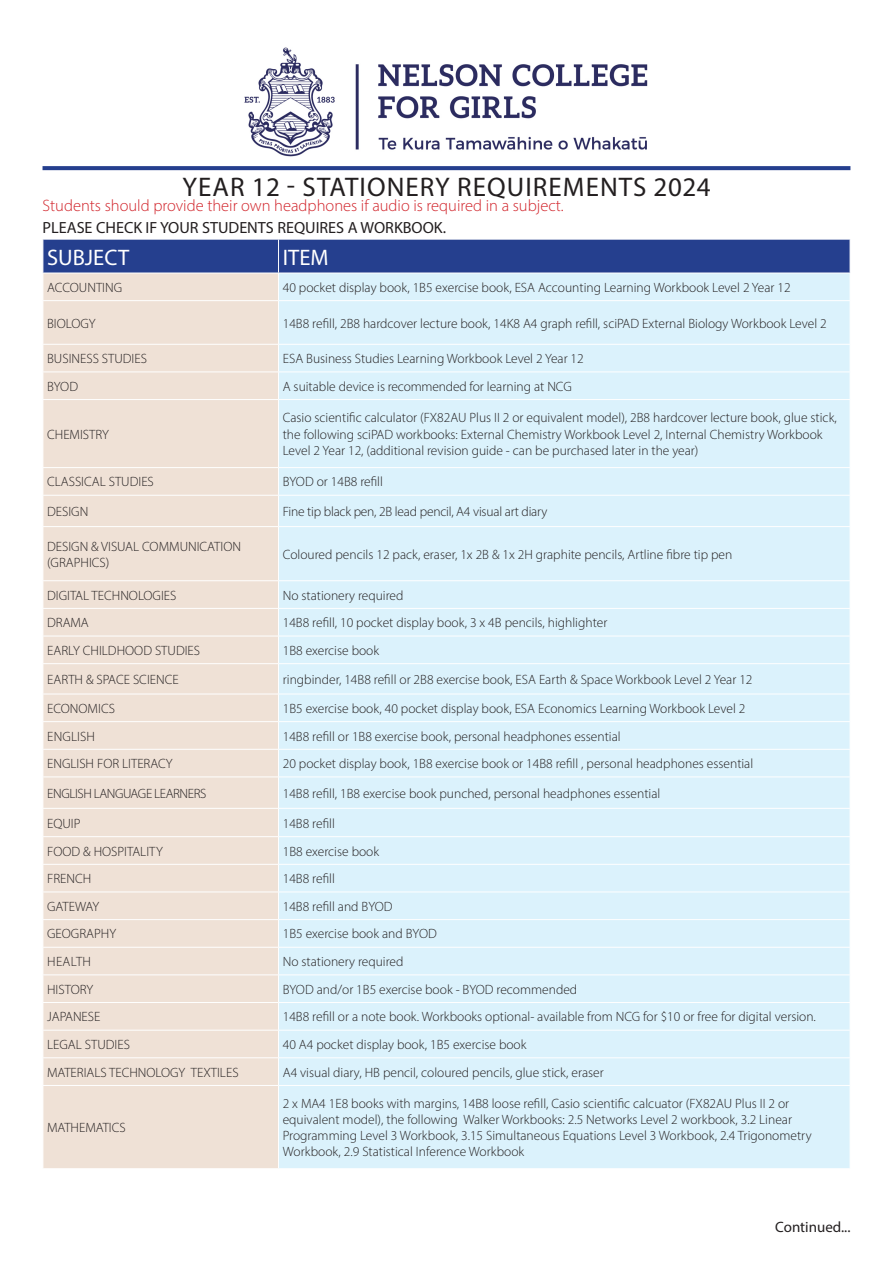
<style>
.page{position:relative;width:893px;height:1263px;background:#fff}
.page>*{position:absolute;margin:0;border:0;box-sizing:border-box;transform-origin:0 0}
.t1{font:27px "Myriad Pro";letter-spacing:.04em;color:#231f20}
.Table_text{font:22.5px "Myriad Pro";color:#fff}
.Table_text-2{font:300 16.5px "Myriad Pro";color:#d1232a}
.t2{font:16.2px "Myriad Pro";color:#231f20}
.t3{font:15px "Myriad Pro";color:#231f20}
.Table_text-3{font:300 13.5px/16.2px "Myriad Pro";color:#231f20}
.Subject{font:300 13.5px "Myriad Pro";letter-spacing:-.03em;color:#231f20}
.Table_text-4{font:300 13.5px "Myriad Pro";letter-spacing:-.03em;color:#231f20}
</style>
<div class="page">
<div style="left:44px;top:301px;width:234px;height:867px;background:#efe1d6"></div>
<div style="left:279px;top:301px;width:571px;height:867px;background:#dbf2fc"></div>
<svg style="left:43px;top:239px;width:808px;height:61px;background:#7c90bc"></svg>
<hr style="left:43px;top:344px;width:236px;height:1px;background:#fff">
<hr style="left:279px;top:344px;width:571px;height:1px;background:#fff">
<hr style="left:43px;top:371px;width:236px;height:1px;background:#fff">
<svg style="left:43px;top:345px;width:1px;height:54px"></svg>
<hr style="left:279px;top:371px;width:571px;height:1px;background:#fff">
<hr style="left:43px;top:399px;width:236px;height:1px;background:#fff">
<hr style="left:279px;top:399px;width:571px;height:1px;background:#fff">
<hr style="left:43px;top:467px;width:236px;height:1px;background:#fff">
<svg style="left:43px;top:468px;width:1px;height:27px"></svg>
<hr style="left:279px;top:467px;width:571px;height:1px;background:#fff">
<hr style="left:43px;top:495px;width:236px;height:1px;background:#fff">
<hr style="left:279px;top:495px;width:571px;height:1px;background:#fff">
<hr style="left:43px;top:526px;width:236px;height:1px;background:#fff">
<hr style="left:279px;top:526px;width:571px;height:1px;background:#fff">
<hr style="left:43px;top:580px;width:236px;height:1px;background:#fff">
<hr style="left:279px;top:580px;width:571px;height:1px;background:#fff">
<hr style="left:43px;top:608px;width:236px;height:1px;background:#fff">
<hr style="left:279px;top:608px;width:571px;height:1px;background:#fff">
<hr style="left:43px;top:636px;width:236px;height:1px;background:#fff">
<svg style="left:43px;top:581px;width:1px;height:82px"></svg>
<hr style="left:279px;top:636px;width:571px;height:1px;background:#fff">
<hr style="left:43px;top:663px;width:236px;height:1px;background:#fff">
<hr style="left:279px;top:663px;width:571px;height:1px;background:#fff">
<hr style="left:43px;top:694px;width:236px;height:1px;background:#fff">
<hr style="left:279px;top:694px;width:571px;height:1px;background:#fff">
<hr style="left:43px;top:721px;width:236px;height:1px;background:#fff">
<hr style="left:279px;top:721px;width:571px;height:1px;background:#fff">
<hr style="left:43px;top:749px;width:236px;height:1px;background:#fff">
<svg style="left:43px;top:694px;width:1px;height:82px"></svg>
<hr style="left:279px;top:749px;width:571px;height:1px;background:#fff">
<hr style="left:43px;top:776px;width:236px;height:1px;background:#fff">
<hr style="left:279px;top:776px;width:571px;height:1px;background:#fff">
<hr style="left:43px;top:808px;width:236px;height:1px;background:#fff">
<hr style="left:279px;top:808px;width:571px;height:1px;background:#fff">
<hr style="left:43px;top:836px;width:236px;height:1px;background:#fff">
<hr style="left:279px;top:836px;width:571px;height:1px;background:#fff">
<hr style="left:43px;top:864px;width:236px;height:1px;background:#fff">
<hr style="left:279px;top:864px;width:571px;height:1px;background:#fff">
<hr style="left:43px;top:891px;width:236px;height:1px;background:#fff">
<hr style="left:279px;top:891px;width:571px;height:1px;background:#fff">
<hr style="left:43px;top:919px;width:236px;height:1px;background:#fff">
<hr style="left:279px;top:919px;width:571px;height:1px;background:#fff">
<hr style="left:43px;top:947px;width:236px;height:1px;background:#fff">
<hr style="left:279px;top:947px;width:571px;height:1px;background:#fff">
<hr style="left:43px;top:974px;width:236px;height:1px;background:#fff">
<hr style="left:279px;top:974px;width:571px;height:1px;background:#fff">
<hr style="left:43px;top:1002px;width:236px;height:1px;background:#fff">
<hr style="left:279px;top:1002px;width:571px;height:1px;background:#fff">
<hr style="left:43px;top:1030px;width:236px;height:1px;background:#fff">
<hr style="left:279px;top:1030px;width:571px;height:1px;background:#fff">
<hr style="left:43px;top:1057px;width:236px;height:1px;background:#fff">
<svg style="left:43px;top:809px;width:1px;height:276px"></svg>
<hr style="left:279px;top:1057px;width:571px;height:1px;background:#fff">
<hr style="left:43px;top:1085px;width:236px;height:1px;background:#fff">
<hr style="left:279px;top:1085px;width:571px;height:1px;background:#fff">
<img style="left:201px;top:47px;width:491px;height:124px">
<svg style="left:43px;top:166px;width:807px;height:4px;background:#2b4491"></svg>
<p class="t1" style="left:183px;top:170px;width:530px">YEAR 12 - STATIONERY REQUIREMENTS 2024</p>
<p class="Table_text-2" style="left:43px;top:196px;width:523px">Students should provide their own headphones if audio is required in a subject.</p>
<p class="t2" style="left:43px;top:217px;width:405px">PLEASE CHECK IF YOUR STUDENTS REQUIRES A WORKBOOK.</p>
<p class="Table_text" style="left:47px;top:243px;width:84px">SUBJECT</p>
<p class="Table_text" style="left:283px;top:243px;width:47px">ITEM</p>
<p class="Table_text-3" style="left:47px;top:279px;width:77px">ACCOUNTING</p>
<p class="Table_text-3" style="left:283px;top:279px;width:509px">40 pocket display book, 1B5 exercise book, ESA Accounting Learning Workbook Level 2 Year 12</p>
<p class="Table_text-3" style="left:47px;top:315px;width:50px">BIOLOGY</p>
<p class="Table_text-3" style="left:283px;top:315px;width:546px">14B8 refill, 2B8 hardcover lecture book, 14K8 A4 graph refill, sciPAD External Biology Workbook Level 2</p>
<p class="Table_text-3" style="left:47px;top:350px;width:101px">BUSINESS STUDIES</p>
<p class="Table_text-3" style="left:283px;top:350px;width:303px">ESA Business Studies Learning Workbook Level 2 Year 12</p>
<p class="Table_text-3" style="left:47px;top:378px;width:32px">BYOD</p>
<p class="Table_text-3" style="left:283px;top:378px;width:291px">A suitable device is recommended for learning at NCG</p>
<p class="Table_text-3" style="left:47px;top:426px;width:63px">CHEMISTRY</p>
<p class="Table_text-3" style="left:283px;top:410px;width:556px">Casio scientific calculator (FX82AU Plus II 2 or equivalent model), 2B8 hardcover lecture book, glue stick, the following sciPAD workbooks: External Chemistry Workbook Level 2, Internal Chemistry Workbook<br>Level 2 Year 12, (additional revision guide - can be purchased later in the year)</p>
<p class="Table_text-3" style="left:47px;top:474px;width:108px">CLASSICAL STUDIES</p>
<p class="Table_text-3" style="left:283px;top:474px;width:102px">BYOD or 14B8 refill</p>
<p class="Table_text-3" style="left:47px;top:503px;width:43px">DESIGN</p>
<p class="Table_text-3" style="left:283px;top:503px;width:266px">Fine tip black pen, 2B lead pencil, A4 visual art diary</p>
<p class="Table_text-3" style="left:47px;top:538px;width:195px">DESIGN &amp; VISUAL COMMUNICATION (GRAPHICS)</p>
<p class="Table_text-3" style="left:283px;top:546px;width:451px">Coloured pencils 12 pack, eraser, 1x 2B &amp; 1x 2H graphite pencils, Artline fibre tip pen</p>
<p class="Table_text-3" style="left:47px;top:587px;width:131px">DIGITAL TECHNOLOGIES</p>
<p class="Table_text-3" style="left:283px;top:587px;width:122px">No stationery required</p>
<p class="Table_text-3" style="left:47px;top:614px;width:43px">DRAMA</p>
<p class="Table_text-3" style="left:283px;top:614px;width:326px">14B8 refill, 10 pocket display book, 3 x 4B pencils, highlighter</p>
<p class="Table_text-3" style="left:47px;top:642px;width:154px">EARLY CHILDHOOD STUDIES</p>
<p class="Table_text-3" style="left:283px;top:642px;width:98px">1B8 exercise book</p>
<p class="Table_text-3" style="left:47px;top:671px;width:133px">EARTH &amp; SPACE SCIENCE</p>
<p class="Table_text-3" style="left:283px;top:671px;width:471px">ringbinder, 14B8 refill or 2B8 exercise book, ESA Earth &amp; Space Workbook Level 2 Year 12</p>
<p class="Table_text-3" style="left:47px;top:700px;width:69px">ECONOMICS</p>
<p class="Table_text-3" style="left:283px;top:700px;width:464px">1B5 exercise book, 40 pocket display book, ESA Economics Learning Workbook Level 2</p>
<p class="Table_text-3" style="left:47px;top:728px;width:49px">ENGLISH</p>
<p class="Table_text-3" style="left:283px;top:728px;width:339px">14B8 refill or 1B8 exercise book, personal headphones essential</p>
<p class="Table_text-3" style="left:47px;top:755px;width:127px">ENGLISH FOR LITERACY</p>
<p class="Table_text-3" style="left:283px;top:755px;width:472px">20 pocket display book, 1B8 exercise book or 14B8 refill , personal headphones essential</p>
<p class="Subject" style="left:47px;top:785px;width:161px">ENGLISH LANGUAGE LEARNERS</p>
<p class="Table_text-3" style="left:283px;top:785px;width:379px">14B8 refill, 1B8 exercise book punched, personal headphones essential</p>
<p class="Table_text-3" style="left:47px;top:815px;width:35px">EQUIP</p>
<p class="Table_text-3" style="left:283px;top:815px;width:54px">14B8 refill</p>
<p class="Table_text-3" style="left:47px;top:843px;width:117px">FOOD &amp; HOSPITALITY</p>
<p class="Table_text-3" style="left:283px;top:843px;width:98px">1B8 exercise book</p>
<p class="Table_text-3" style="left:47px;top:870px;width:46px">FRENCH</p>
<p class="Table_text-3" style="left:283px;top:870px;width:54px">14B8 refill</p>
<p class="Table_text-4" style="left:47px;top:898px;width:54px">GATEWAY</p>
<p class="Table_text-3" style="left:283px;top:898px;width:111px">14B8 refill and BYOD</p>
<p class="Table_text-3" style="left:47px;top:926px;width:70px">GEOGRAPHY</p>
<p class="Table_text-3" style="left:283px;top:926px;width:156px">1B5 exercise book and BYOD</p>
<p class="Table_text-3" style="left:47px;top:953px;width:45px">HEALTH</p>
<p class="Table_text-3" style="left:283px;top:953px;width:122px">No stationery required</p>
<p class="Table_text-3" style="left:47px;top:981px;width:48px">HISTORY</p>
<p class="Table_text-3" style="left:283px;top:981px;width:296px">BYOD and/or 1B5 exercise book - BYOD recommended</p>
<p class="Table_text-3" style="left:47px;top:1009px;width:55px">JAPANESE</p>
<p class="Table_text-3" style="left:283px;top:1009px;width:535px">14B8 refill or a note book. Workbooks optional- available from NCG for $10 or free for digital version.</p>
<p class="Table_text-3" style="left:47px;top:1036px;width:84px">LEGAL STUDIES</p>
<p class="Table_text-3" style="left:283px;top:1036px;width:245px">40 A4 pocket display book, 1B5 exercise book</p>
<p class="Table_text-3" style="left:47px;top:1064px;width:193px">MATERIALS TECHNOLOGY TEXTILES</p>
<p class="Table_text-3" style="left:283px;top:1064px;width:323px">A4 visual diary, HB pencil, coloured pencils, glue stick, eraser</p>
<p class="Table_text-3" style="left:47px;top:1119px;width:80px">MATHEMATICS</p>
<p class="Table_text-3" style="left:283px;top:1095px;width:530px">2 x MA4 1E8 books with margins, 14B8 loose refill, Casio scientific calcuator (FX82AU Plus II 2 or equivalent model), the following Walker Workbooks: 2.5 Networks Level 2 workbook, 3.2 Linear Programming Level 3 Workbook, 3.15 Simultaneous Equations Level 3 Workbook, 2.4 Trigonometry Workbook, 2.9 Statistical Inference Workbook</p>
<p class="t3" style="left:775px;top:1217px;width:77px">Continued...</p>
</div>
